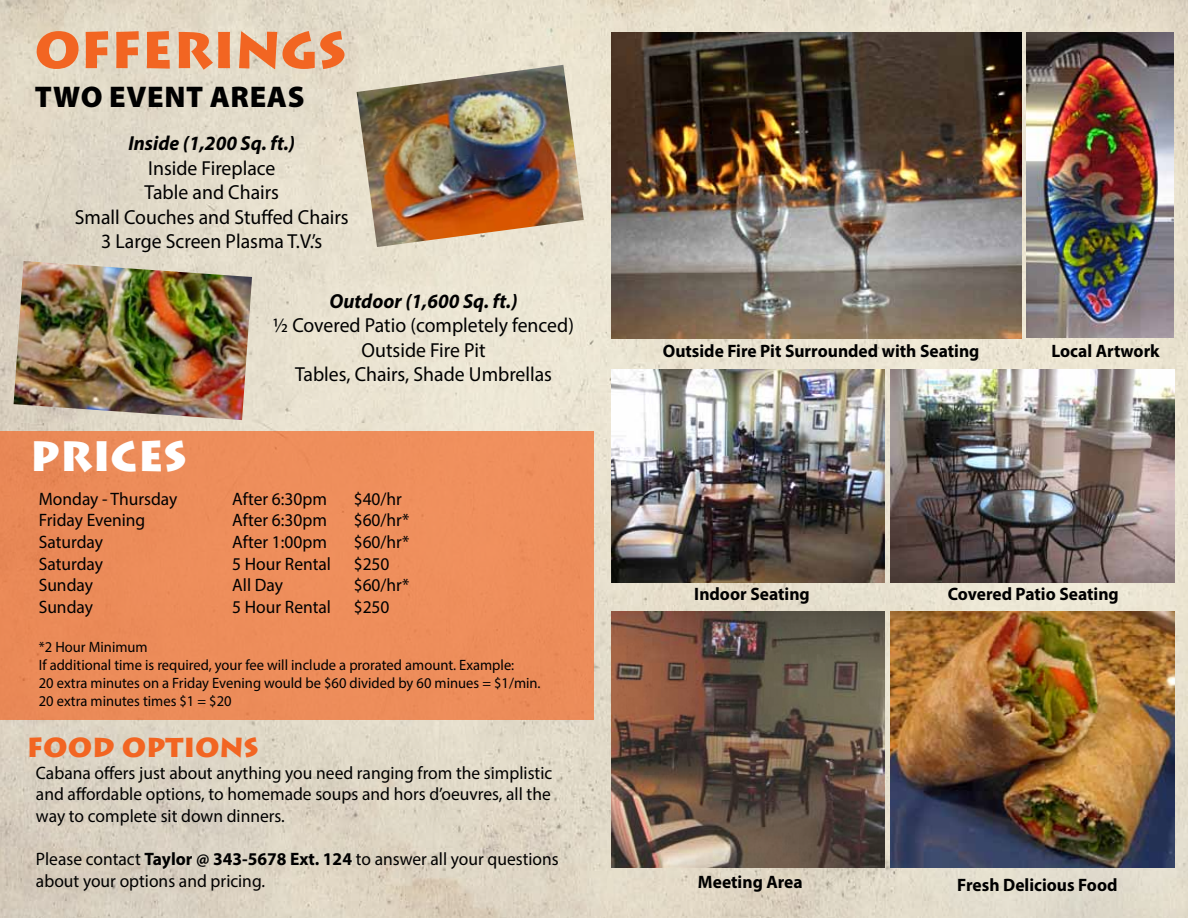
<style>
.page{position:relative;width:1188px;height:918px;background:#fff}
.page>*{position:absolute;margin:0;border:0;box-sizing:border-box;transform-origin:0 0}
.t1{font:900 51px "Lithos Pro";color:#f26522}
.t2{font:900 42px "Lithos Pro";color:#fff}
.t3{font:900 30px "Myriad Pro";letter-spacing:.02em;color:#000}
.t4{font:900 27.15px "Lithos Pro";color:#f26522}
.t5{font:20.4px/24.5px "Myriad Pro";color:#000;text-align:center}
.t6{font:italic 700 20.4px "Myriad Pro";color:#000}
.t7{font:18px/21.6px "Myriad Pro";color:#000;text-align:justify}
.t8{font:700 18px "Myriad Pro";color:#000}
.t9{font:15px/18px "Myriad Pro";color:#000}
.s1{font-weight:700}
</style>
<div class="page">
<img style="left:0;top:0;width:1188px;height:918px">
<div style="left:0;top:431px;width:594px;height:288px;background:#ed8d5a"></div>
<img style="left:612px;top:370px;width:272px;height:213px">
<img style="left:891px;top:370px;width:284px;height:213px">
<img style="left:1027px;top:33px;width:146px;height:305px">
<img style="left:357px;top:65px;width:227px;height:182px">
<img style="left:14px;top:261px;width:238px;height:159px">
<img style="left:612px;top:611px;width:272px;height:257px">
<img style="left:612px;top:32px;width:409px;height:307px">
<img style="left:891px;top:611px;width:284px;height:257px">
<h1 class="t1" style="left:35px;top:19px;width:313px">OFFERINGS</h1>
<h3 class="t3" style="left:35px;top:80px;width:271px">TWO EVENT AREAS</h3>
<p class="t6" style="left:128px;top:130px;width:168px">Inside (1,200 Sq. ft.)</p>
<p class="t5" style="left:75px;top:155px;width:275px">Inside Fireplace<br>Table and Chairs<br>Small Couches and Stuffed Chairs<br>3 Large Screen Plasma T.V.’s</p>
<p class="t6" style="left:330px;top:288px;width:190px">Outdoor (1,600 Sq. ft.)</p>
<p class="t5" style="left:273px;top:313px;width:302px">½ Covered Patio (completely fenced)<br>Outside Fire Pit<br>Tables, Chairs, Shade Umbrellas</p>
<h2 class="t2" style="left:30px;top:430px;width:159px">PRICES</h2>
<p class="t7" style="left:39px;top:488px;width:140px">Monday - Thursday</p>
<p class="t7" style="left:232px;top:488px;width:96px">After 6:30pm</p>
<p class="t7" style="left:354px;top:488px;width:50px">$40/hr</p>
<p class="t7" style="left:39px;top:509px;width:108px">Friday Evening</p>
<p class="t7" style="left:232px;top:509px;width:96px">After 6:30pm</p>
<p class="t7" style="left:354px;top:509px;width:57px">$60/hr*</p>
<p class="t7" style="left:39px;top:531px;width:66px">Saturday</p>
<p class="t7" style="left:232px;top:531px;width:96px">After 1:00pm</p>
<p class="t7" style="left:354px;top:531px;width:57px">$60/hr*</p>
<p class="t7" style="left:39px;top:552px;width:66px">Saturday</p>
<p class="t7" style="left:232px;top:552px;width:100px">5 Hour Rental</p>
<p class="t7" style="left:354px;top:552px;width:37px">$250</p>
<p class="t7" style="left:39px;top:574px;width:56px">Sunday</p>
<p class="t7" style="left:232px;top:574px;width:52px">All Day</p>
<p class="t7" style="left:354px;top:574px;width:57px">$60/hr*</p>
<p class="t7" style="left:39px;top:596px;width:56px">Sunday</p>
<p class="t7" style="left:232px;top:596px;width:100px">5 Hour Rental</p>
<p class="t7" style="left:354px;top:596px;width:37px">$250</p>
<p class="t9" style="left:39px;top:638px;width:503px">*2 Hour Minimum<br>If additional time is required, your fee will include a prorated amount. Example:<br>20 extra minutes on a Friday Evening would be $60 divided by 60 minues = $1/min.<br>20 extra minutes times $1 = $20</p>
<h3 class="t4" style="left:27px;top:731px;width:233px">FOOD OPTIONS</h3>
<p class="t7" style="left:36px;top:762px;width:518px">Cabana offers just about anything you need ranging from the simplistic and affordable options, to homemade soups and hors d’oeuvres, all the way to complete sit down dinners.</p>
<p class="t7" style="left:36px;top:848px;width:524px">Please contact <span class="s1">Taylor @ 343-5678 Ext. 124</span> to answer all your questions about your options and pricing.</p>
<p class="t8" style="left:663px;top:340px;width:318px">Outside Fire Pit Surrounded with Seating</p>
<p class="t8" style="left:1051px;top:340px;width:110px">Local Artwork</p>
<p class="t8" style="left:694px;top:582px;width:117px">Indoor Seating</p>
<p class="t8" style="left:948px;top:582px;width:173px">Covered Patio Seating</p>
<p class="t8" style="left:698px;top:870px;width:106px">Meeting Area</p>
<p class="t8" style="left:957px;top:873px;width:162px">Fresh Delicious Food</p>
</div>
